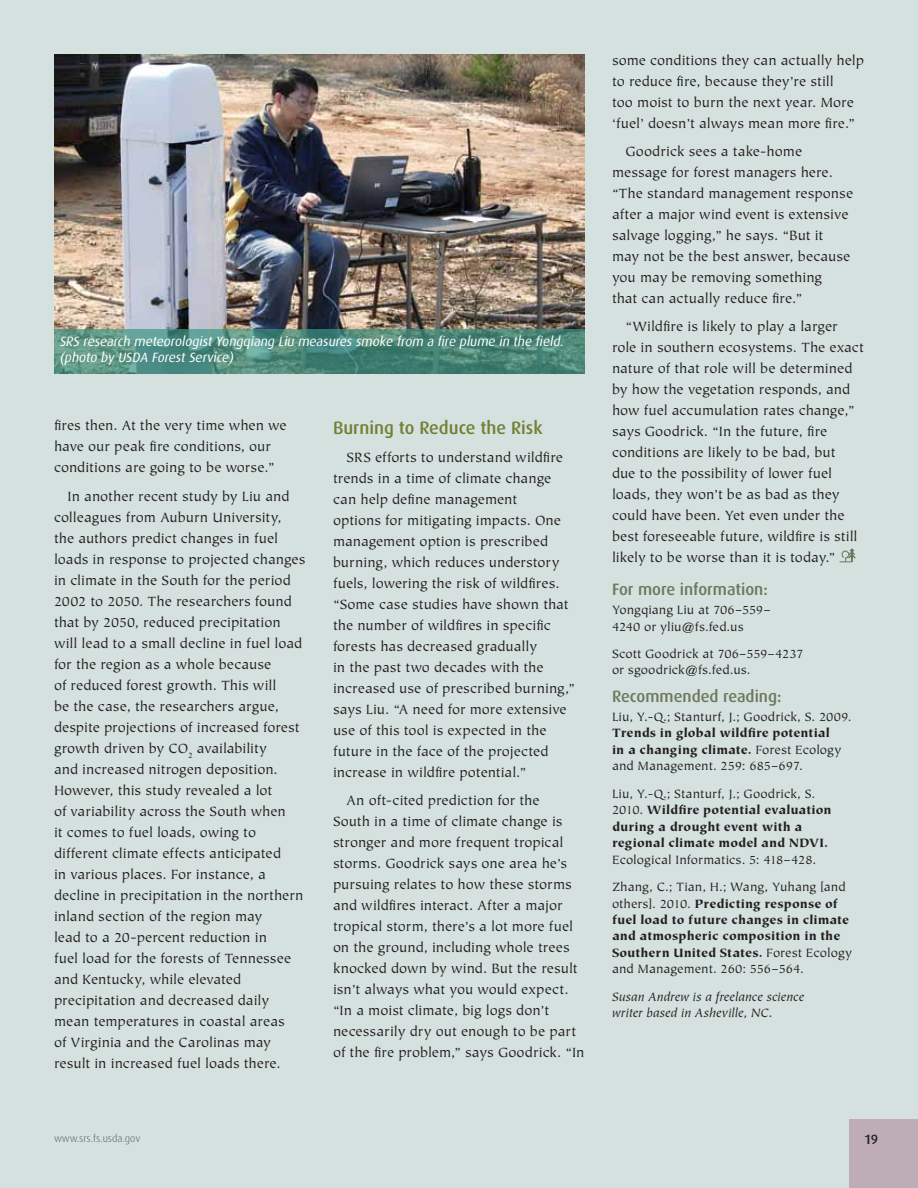
<style>
.page{position:relative;width:918px;height:1188px;background:#d5e1de}
.page>*{position:absolute;margin:0;border:0;box-sizing:border-box;transform-origin:0 0}
.t1{font:500 18px "Dax";color:#728035}
.t2{font:500 16.5px "Dax";color:#6c775d}
.t3{font:15px/21px "Tiepolo Std";color:#231f20}
.t4{font:900 13.5px/16.5px "Tiepolo Std";letter-spacing:.005em;color:#231f20}
.t5{font:13.5px/16.5px "Tiepolo Std";color:#231f20}
.t6{font:italic 13.5px/16.2px "Dax";color:#fff}
.t7{font:italic 13.5px/16.5px "Tiepolo Std";letter-spacing:.005em;color:#231f20}
.t8{font:500 13.5px "Dax";color:#231f20}
.t9{font:300 10.5px "Dax";color:#58595b}
.s1{font-weight:900}
.s2{font-weight:400}
</style>
<div class="page">
<div style="left:850px;top:1120px;width:68px;height:68px;background:#beacb7"></div>
<svg style="left:840px;top:547px;width:16px;height:15px"></svg>
<img style="left:55px;top:54px;width:530px;height:320px">
<svg style="left:54px;top:329px;width:530px;height:45px;background:#4e8a7c"></svg>
<p class="t6" style="left:59px;top:334px;width:508px">SRS research meteorologist Yongqiang Liu measures smoke from a fire plume in the field. (photo by USDA Forest Service)</p>
<p class="t3" style="left:54px;top:416px;width:234px">fires then. At the very time when we have our peak fire conditions, our conditions are going to be worse.”</p>
<p class="t3" style="left:54px;top:486px;width:253px;text-indent:14px">In another recent study by Liu and colleagues from Auburn University, the authors predict changes in fuel loads in response to projected changes in climate in the South for the period 2002 to 2050. The researchers found that by 2050, reduced precipitation will lead to a small decline in fuel load for the region as a whole because<br>of reduced forest growth. This will<br>be the case, the researchers argue, despite projections of increased forest growth driven by CO<sub>2</sub> availability<br>and increased nitrogen deposition.<br>However, this study revealed a lot<br>of variability across the South when<br>it comes to fuel loads, owing to different climate effects anticipated<br>in various places. For instance, a decline in precipitation in the northern inland section of the region may<br>lead to a 20-percent reduction in<br>fuel load for the forests of Tennessee and Kentucky, while elevated precipitation and decreased daily mean temperatures in coastal areas<br>of Virginia and the Carolinas may result in increased fuel loads there.</p>
<p class="t1" style="left:333px;top:417px;width:211px">Burning to Reduce the Risk</p>
<p class="t3" style="left:333px;top:447px;width:243px;text-indent:14px">SRS efforts to understand wildfire trends in a time of climate change can help define management<br>options for mitigating impacts. One management option is prescribed burning, which reduces understory fuels, lowering the risk of wildfires. “Some case studies have shown that the number of wildfires in specific forests has decreased gradually<br>in the past two decades with the increased use of prescribed burning,” says Liu. “A need for more extensive use of this tool is expected in the future in the face of the projected increase in wildfire potential.”</p>
<p class="t3" style="left:333px;top:791px;width:253px;text-indent:14px">An oft-cited prediction for the<br>South in a time of climate change is stronger and more frequent tropical storms. Goodrick says one area he’s pursuing relates to how these storms and wildfires interact. After a major tropical storm, there’s a lot more fuel on the ground, including whole trees knocked down by wind. But the result isn’t always what you would expect. “In a moist climate, big logs don’t necessarily dry out enough to be part of the fire problem,” says Goodrick. “In</p>
<p class="t3" style="left:612px;top:50px;width:254px">some conditions they can actually help to reduce fire, because they’re still<br>too moist to burn the next year. More ‘fuel’ doesn’t always mean more fire.”</p>
<p class="t3" style="left:612px;top:141px;width:243px;text-indent:14px">Goodrick sees a take-home message for forest managers here. “The standard management response after a major wind event is extensive salvage logging,” he says. “But it may not be the best answer, because you may be removing something<br>that can actually reduce fire.”</p>
<p class="t3" style="left:612px;top:317px;width:253px;text-indent:14px">“Wildfire is likely to play a larger role in southern ecosystems. The exact nature of that role will be determined by how the vegetation responds, and how fuel accumulation rates change,” says Goodrick. “In the future, fire conditions are likely to be bad, but<br>due to the possibility of lower fuel loads, they won’t be as bad as they could have been. Yet even under the best foreseeable future, wildfire is still likely to be worse than it is today.”</p>
<p class="t2" style="left:612px;top:580px;width:157px">For more information:</p>
<p class="t5" style="left:612px;top:602px;width:160px">Yongqiang Liu at 706–559–<br>4240 or yliu@fs.fed.us</p>
<p class="t5" style="left:612px;top:646px;width:193px">Scott Goodrick at 706–559–4237 or sgoodrick@fs.fed.us.</p>
<p class="t2" style="left:612px;top:687px;width:171px">Recommended reading:</p>
<p class="t5" style="left:612px;top:709px;width:241px">Liu, Y.-Q.; Stanturf, J.; Goodrick, S. 2009.<br><span class="s1">Trends in global wildfire potential<br>in a changing climate.</span> Forest Ecology and Management. 259: 685–697.</p>
<p class="t4" style="left:612px;top:786px;width:221px"><span class="s2">Liu, Y.-Q.; Stanturf, J.; Goodrick, S.<br>2010.</span> Wildfire potential evaluation during a drought event with a regional climate model and NDVI.<br><span class="s2">Ecological Informatics. 5: 418–428.</span></p>
<p class="t4" style="left:612px;top:879px;width:242px"><span class="s2">Zhang, C.; Tian, H.; Wang, Yuhang [and others]. 2010.</span> Predicting response of fuel load to future changes in climate and atmospheric composition in the Southern United States. <span class="s2">Forest Ecology and Management. 260: 556–564.</span></p>
<p class="t7" style="left:612px;top:989px;width:194px">Susan Andrew is a freelance science writer based in Asheville, NC.</p>
<p class="t9" style="left:54px;top:1133px;width:88px">www.srs.fs.usda.gov</p>
<p class="t8" style="left:864px;top:1132px;width:16px">19</p>
</div>
